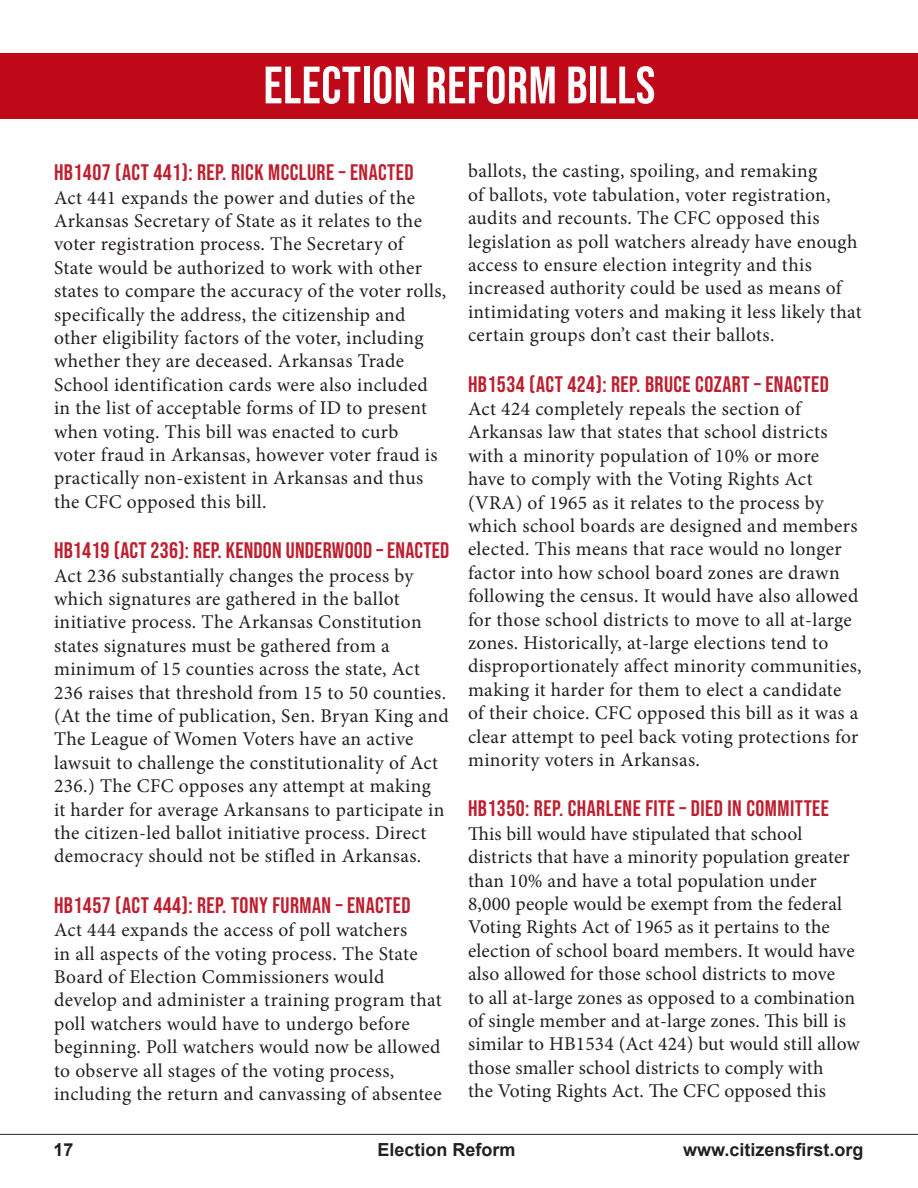
<style>
.page{position:relative;width:918px;height:1188px;background:#fff}
.page>*{position:absolute;margin:0;border:0;box-sizing:border-box;transform-origin:0 0}
.t1{font:52.5px "Bebas Neue";letter-spacing:.01em;color:#fff}
.t2{font:22.5px "Bebas Neue";letter-spacing:.02em;color:#be1f2f}
.t3{font:19.5px/23.4px "Minion Pro";letter-spacing:.015em;color:#231f20}
.t4{font:700 18px "Arial";color:#231f20}
</style>
<div class="page">
<hr style="left:0;top:1134px;width:918px;height:1px;background:#231f20">
<div style="left:0;top:53px;width:918px;height:66px;background:#bf0919"></div>
<p class="t1" style="left:264px;top:55px;width:393px">ELECTION REFORM BILLS</p>
<p class="t2" style="left:54px;top:160px;width:361px">HB1407 (ACT 441): REP. RICK MCCLURE – ENACTED</p>
<p class="t3" style="left:54px;top:186px;width:394px">Act 441 expands the power and duties of the Arkansas Secretary of State as it relates to the voter registration process. The Secretary of State would be authorized to work with other states to compare the accuracy of the voter rolls, specifically the address, the citizenship and other eligibility factors of the voter, including whether they are deceased. Arkansas Trade School identification cards were also included in the list of acceptable forms of ID to present when voting. This bill was enacted to curb<br>voter fraud in Arkansas, however voter fraud is practically non-existent in Arkansas and thus the CFC opposed this bill.</p>
<p class="t2" style="left:54px;top:538px;width:397px">HB1419 (ACT 236): REP. KENDON UNDERWOOD – ENACTED</p>
<p class="t3" style="left:54px;top:564px;width:396px">Act 236 substantially changes the process by which signatures are gathered in the ballot initiative process. The Arkansas Constitution states signatures must be gathered from a minimum of 15 counties across the state, Act 236 raises that threshold from 15 to 50 counties. (At the time of publication, Sen. Bryan King and The League of Women Voters have an active lawsuit to challenge the constitutionality of Act 236.) The CFC opposes any attempt at making<br>it harder for average Arkansans to participate in the citizen-led ballot initiative process. Direct democracy should not be stifled in Arkansas.</p>
<p class="t2" style="left:54px;top:892px;width:358px">HB1457 (ACT 444): REP. TONY FURMAN – ENACTED</p>
<p class="t3" style="left:54px;top:918px;width:389px">Act 444 expands the access of poll watchers<br>in all aspects of the voting process. The State Board of Election Commissioners would develop and administer a training program that poll watchers would have to undergo before beginning. Poll watchers would now be allowed to observe all stages of the voting process, including the return and canvassing of absentee</p>
<p class="t3" style="left:468px;top:160px;width:395px">ballots, the casting, spoiling, and remaking<br>of ballots, vote tabulation, voter registration, audits and recounts. The CFC opposed this legislation as poll watchers already have enough access to ensure election integrity and this increased authority could be used as means of intimidating voters and making it less likely that certain groups don’t cast their ballots.</p>
<p class="t2" style="left:468px;top:371px;width:362px">HB1534 (ACT 424): REP. BRUCE COZART – ENACTED</p>
<p class="t3" style="left:468px;top:397px;width:395px">Act 424 completely repeals the section of Arkansas law that states that school districts with a minority population of 10% or more<br>have to comply with the Voting Rights Act (VRA) of 1965 as it relates to the process by which school boards are designed and members elected. This means that race would no longer factor into how school board zones are drawn following the census. It would have also allowed for those school districts to move to all at-large zones. Historically, at-large elections tend to disproportionately affect minority communities, making it harder for them to elect a candidate of their choice. CFC opposed this bill as it was a clear attempt to peel back voting protections for minority voters in Arkansas.</p>
<p class="t2" style="left:468px;top:796px;width:363px">HB1350: REP. CHARLENE FITE – DIED IN COMMITTEE</p>
<p class="t3" style="left:468px;top:822px;width:393px">This bill would have stipulated that school districts that have a minority population greater than 10% and have a total population under 8,000 people would be exempt from the federal Voting Rights Act of 1965 as it pertains to the election of school board members. It would have also allowed for those school districts to move<br>to all at-large zones as opposed to a combination of single member and at-large zones. This bill is similar to HB1534 (Act 424) but would still allow those smaller school districts to comply with<br>the Voting Rights Act. The CFC opposed this</p>
<p class="t4" style="left:54px;top:1138px;width:22px">17</p>
<p class="t4" style="left:378px;top:1138px;width:140px">Election Reform</p>
<p class="t4" style="left:683px;top:1138px;width:182px">www.citizensfirst.org</p>
</div>
